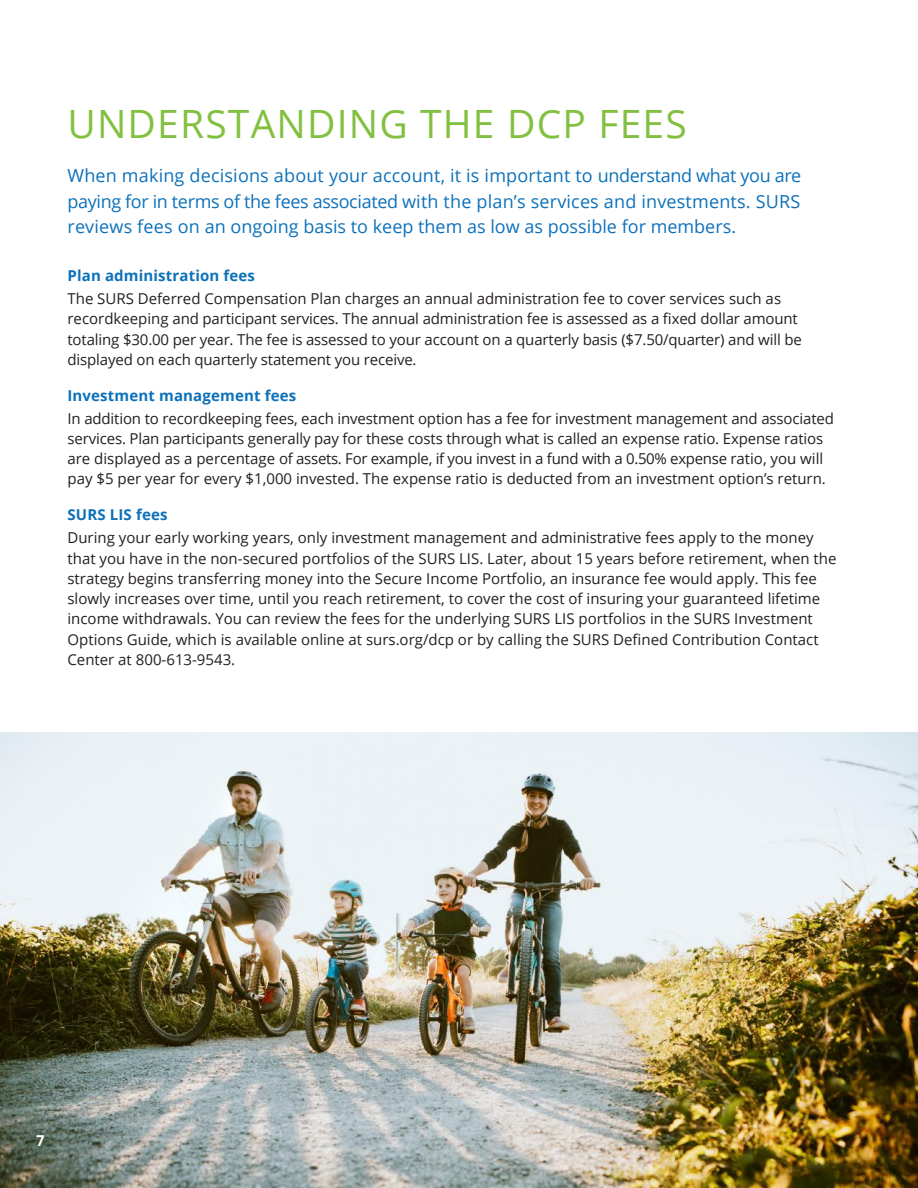
<style>
.page{position:relative;width:918px;height:1188px;background:#fff}
.page>*{position:absolute;margin:0;border:0;box-sizing:border-box;transform-origin:0 0}
.t1{font:39px "Open Sans";letter-spacing:.03em;color:#82c040}
.t2{font:18px/25.5px "Open Sans";color:#0c71ba;text-align:justify}
.t3{font:15px/20.2px "Open Sans";color:#241f1f}
.t4{font:700 15px "Open Sans";letter-spacing:.01em;color:#0c71ba}
.t5{font:700 15px "Open Sans";color:#fff}
</style>
<div class="page">
<img style="left:0;top:732px;width:918px;height:456px">
<hr style="left:917px;top:841px;width:1px;height:347px;background:#ebedf7">
<h1 class="t1" style="left:68px;top:97px;width:621px">UNDERSTANDING THE DCP FEES</h1>
<p class="t2" style="left:68px;top:162px;width:735px">When making decisions about your account, it is important to understand what you are paying for in terms of the fees associated with the plan’s services and investments. SURS reviews fees on an ongoing basis to keep them as low as possible for members.</p>
<p class="t4" style="left:68px;top:265px;width:189px">Plan administration fees</p>
<p class="t3" style="left:68px;top:288px;width:736px">The SURS Deferred Compensation Plan charges an annual administration fee to cover services such as recordkeeping and participant services. The annual administration fee is assessed as a fixed dollar amount totaling $30.00 per year. The fee is assessed to your account on a quarterly basis ($7.50/quarter) and will be displayed on each quarterly statement you receive.</p>
<p class="t4" style="left:68px;top:385px;width:230px">Investment management fees</p>
<p class="t3" style="left:68px;top:408px;width:768px">In addition to recordkeeping fees, each investment option has a fee for investment management and associated services. Plan participants generally pay for these costs through what is called an expense ratio. Expense ratios are displayed as a percentage of assets. For example, if you invest in a fund with a 0.50% expense ratio, you will pay $5 per year for every $1,000 invested. The expense ratio is deducted from an investment option’s return.</p>
<p class="t4" style="left:68px;top:504px;width:102px">SURS LIS fees</p>
<p class="t3" style="left:68px;top:527px;width:770px">During your early working years, only investment management and administrative fees apply to the money that you have in the non-secured portfolios of the SURS LIS. Later, about 15 years before retirement, when the strategy begins transferring money into the Secure Income Portfolio, an insurance fee would apply. This fee slowly increases over time, until you reach retirement, to cover the cost of insuring your guaranteed lifetime income withdrawals. You can review the fees for the underlying SURS LIS portfolios in the SURS Investment Options Guide, which is available online at surs.org/dcp or by calling the SURS Defined Contribution Contact Center at 800-613-9543.</p>
<p class="t5" style="left:36px;top:1130px;width:10px">7</p>
</div>
